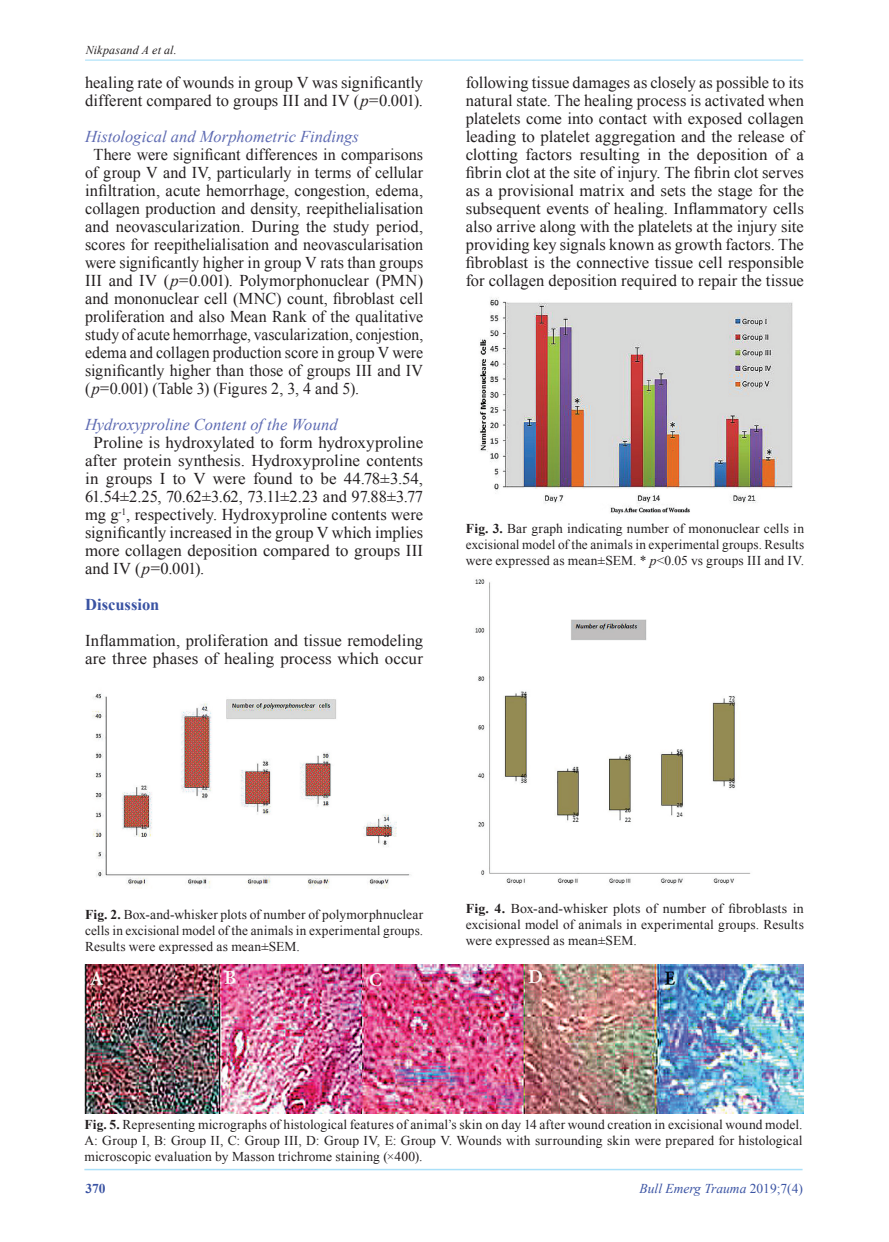
<style>
.page{position:relative;width:889px;height:1242px;background:#fff}
.page>*{position:absolute;margin:0;border:0;box-sizing:border-box;transform-origin:0 0}
.t1{font:16.5px/18px "Times New Roman";color:#231f20;text-align:justify}
.t2{font:italic 16.5px "Times New Roman";color:#5d6ab2}
.t3{font:700 16.5px "Times New Roman";color:#3a53a3}
.t4{font:13.5px/16.2px "Times New Roman";letter-spacing:.01em;color:#231f20;text-align:justify}
.t5{font:italic 13.5px "Times New Roman";color:#3a53a3}
.t6{font:700 13.5px "Times New Roman";color:#3a53a3}
.t7{font:italic 12px "Times New Roman";letter-spacing:.015em;color:#231f20}
.s1{font-style:italic}
.s2{font-weight:700}
.s3{font-style:normal}
</style>
<div class="page">
<hr style="left:85px;top:60px;width:718px;height:1px;background:#aae0f9">
<hr style="left:84px;top:1168px;width:718px;height:2px;background:#aae0f9">
<img style="left:92px;top:693px;width:319px;height:196px">
<img style="left:479px;top:297px;width:314px;height:217px">
<img style="left:475px;top:579px;width:276px;height:305px">
<img style="left:84px;top:964px;width:720px;height:149px">
<p class="t7" style="left:86px;top:42px;width:92px">Nikpasand A et al.</p>
<p class="t1" style="left:85px;top:73px;width:340px">healing rate of wounds in group V was significantly different compared to groups III and IV (<span class="s1">p</span>=0.001).</p>
<p class="t2" style="left:85px;top:125px;width:275px">Histological and Morphometric Findings</p>
<p class="t1" style="left:85px;top:145px;width:340px;text-indent:9px">There were significant differences in comparisons of group V and IV, particularly in terms of cellular infiltration, acute hemorrhage, congestion, edema, collagen production and density, reepithelialisation and neovascularization. During the study period, scores for reepithelialisation and neovascularisation were significantly higher in group V rats than groups III and IV (<span class="s1">p</span>=0.001). Polymorphonuclear (PMN) and mononuclear cell (MNC) count, fibroblast cell proliferation and also Mean Rank of the qualitative study of acute hemorrhage, vascularization, conjestion, edema and collagen production score in group V were significantly higher than those of groups III and IV (<span class="s1">p</span>=0.001) (Table 3) (Figures 2, 3, 4 and 5).</p>
<p class="t2" style="left:85px;top:413px;width:254px">Hydroxyproline Content of the Wound</p>
<p class="t1" style="left:85px;top:433px;width:340px;text-indent:9px">Proline is hydroxylated to form hydroxyproline after protein synthesis. Hydroxyproline contents in groups I to V were found to be 44.78±3.54, 61.54±2.25, 70.62±3.62, 73.11±2.23 and 97.88±3.77 mg g<sup>-1</sup>, respectively. Hydroxyproline contents were significantly increased in the group V which implies more collagen deposition compared to groups III and IV (<span class="s1">p</span>=0.001).</p>
<p class="t3" style="left:85px;top:593px;width:76px">Discussion</p>
<p class="t1" style="left:85px;top:631px;width:340px">Inflammation, proliferation and tissue remodeling are three phases of healing process which occur</p>
<p class="t1" style="left:466px;top:73px;width:340px">following tissue damages as closely as possible to its natural state. The healing process is activated when platelets come into contact with exposed collagen leading to platelet aggregation and the release of clotting factors resulting in the deposition of a fibrin clot at the site of injury. The fibrin clot serves as a provisional matrix and sets the stage for the subsequent events of healing. Inflammatory cells also arrive along with the platelets at the injury site providing key signals known as growth factors. The fibroblast is the connective tissue cell responsible for collagen deposition required to repair the tissue</p>
<p class="t4" style="left:466px;top:520px;width:340px"><span class="s2">Fig. 3.</span> Bar graph indicating number of mononuclear cells in excisional model of the animals in experimental groups. Results were expressed as mean±SEM. * <span class="s1">p</span>&lt;0.05 vs groups III and IV.</p>
<p class="t4" style="left:85px;top:905px;width:340px"><span class="s2">Fig. 2.</span> Box-and-whisker plots of number of polymorphnuclear cells in excisional model of the animals in experimental groups.<br>Results were expressed as mean±SEM.</p>
<p class="t4" style="left:466px;top:900px;width:340px"><span class="s2">Fig. 4.</span> Box-and-whisker plots of number of fibroblasts in excisional model of animals in experimental groups. Results were expressed as mean±SEM.</p>
<p class="t4" style="left:84px;top:1115px;width:719px"><span class="s2">Fig. 5.</span> Representing micrographs of histological features of animal’s skin on day 14 after wound creation in excisional wound model.<br>A: Group I, B: Group II, C: Group III, D: Group IV, E: Group V. Wounds with surrounding skin were prepared for histological microscopic evaluation by Masson trichrome staining (×400).</p>
<p class="t6" style="left:86px;top:1178px;width:21px">370</p>
<p class="t5" style="left:639px;top:1179px;width:165px">Bull Emerg Trauma <span class="s3">2019;7(4)</span></p>
</div>
